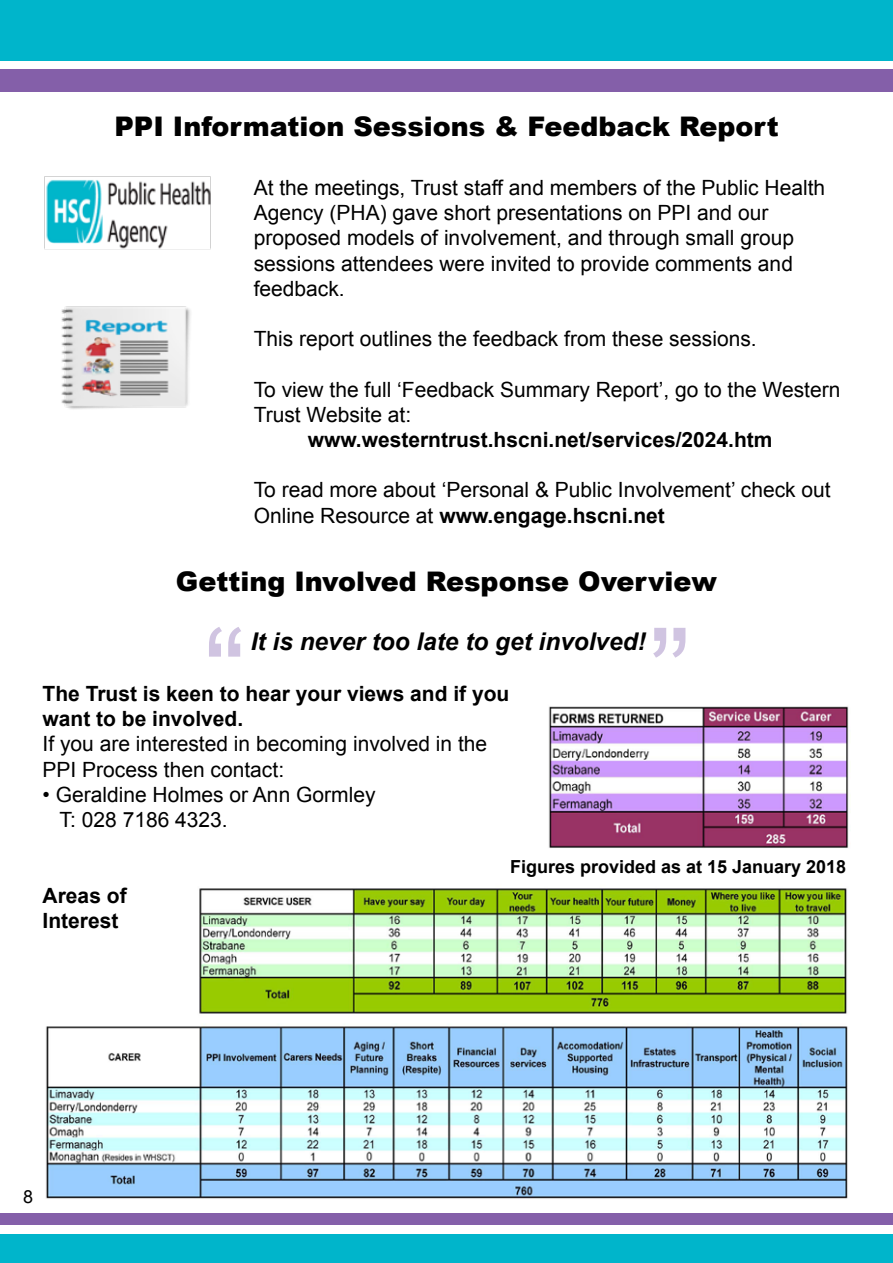
<style>
.page{position:relative;width:893px;height:1263px;background:#fff}
.page>*{position:absolute;margin:0;border:0;box-sizing:border-box;transform-origin:0 0}
.t1{font:127.2px "Arial";color:#d0c4e1}
.t2{font:900 27px "Arial";color:#000}
.t3{font:italic 700 24.45px "Arial";color:#000}
.t4{font:21px/25.2px "Arial";color:#000}
.t5{font:700 21px/25.2px "Arial";color:#000}
.t6{font:700 18px "Arial";color:#000}
.t7{font:18px "Arial";color:#000}
.s1{font-weight:700}
</style>
<div class="page">
<div style="left:0;top:0;width:893px;height:61px;background:#00b5cb"></div>
<div style="left:0;top:69px;width:893px;height:22px;background:#845fa9"></div>
<div style="left:0;top:1234px;width:893px;height:29px;background:#00b5cb"></div>
<div style="left:0;top:1213px;width:893px;height:11px;background:#845fa9"></div>
<img style="left:44px;top:176px;width:167px;height:74px">
<img style="left:61px;top:306px;width:130px;height:103px">
<img style="left:46px;top:706px;width:803px;height:493px">
<div style="left:43px;top:857px;width:160px;height:26px;background:#fff"></div>
<p class="t2" style="left:114px;top:106px;width:666px">PPI Information Sessions &amp; Feedback Report</p>
<p class="t4" style="left:254px;top:175px;width:573px">At the meetings, Trust staff and members of the Public Health Agency (PHA) gave short presentations on PPI and our proposed models of involvement, and through small group sessions attendees were invited to provide comments and feedback.</p>
<p class="t4" style="left:254px;top:326px;width:505px">This report outlines the feedback from these sessions.</p>
<p class="t4" style="left:254px;top:377px;width:588px">To view the full ‘Feedback Summary Report’, go to the Western<br>Trust Website at:</p>
<p class="t5" style="left:308px;top:428px;width:466px">www.westerntrust.hscni.net/services/2024.htm</p>
<p class="t4" style="left:254px;top:478px;width:579px">To read more about ‘Personal &amp; Public Involvement’ check out<br>Online Resource at <span class="s1">www.engage.hscni.net</span></p>
<p class="t2" style="left:176px;top:562px;width:543px">Getting Involved Response Overview</p>
<p class="t3" style="left:251px;top:625px;width:396px">It is never too late to get involved!</p>
<h1 class="t1" style="left:204px;top:591px;width:44px">“</h1>
<h1 class="t1" style="left:691px;top:693px;width:44px;rotate:-180deg">“</h1>
<p class="t5" style="left:43px;top:682px;width:468px">The Trust is keen to hear your views and if you want to be involved.</p>
<p class="t4" style="left:43px;top:731px;width:446px">If you are interested in becoming involved in the<br>PPI Process then contact:</p>
<p class="t4" style="left:60px;top:782px;width:317px;text-indent:-17px">• Geraldine Holmes or Ann Gormley<br>T: 028 7186 4323.</p>
<p class="t6" style="left:510px;top:854px;width:338px">Figures provided as at 15 January 2018</p>
<p class="t5" style="left:43px;top:884px;width:86px">Areas of<br>Interest</p>
<p class="t7" style="left:23px;top:1185px;width:12px">8</p>
</div>
